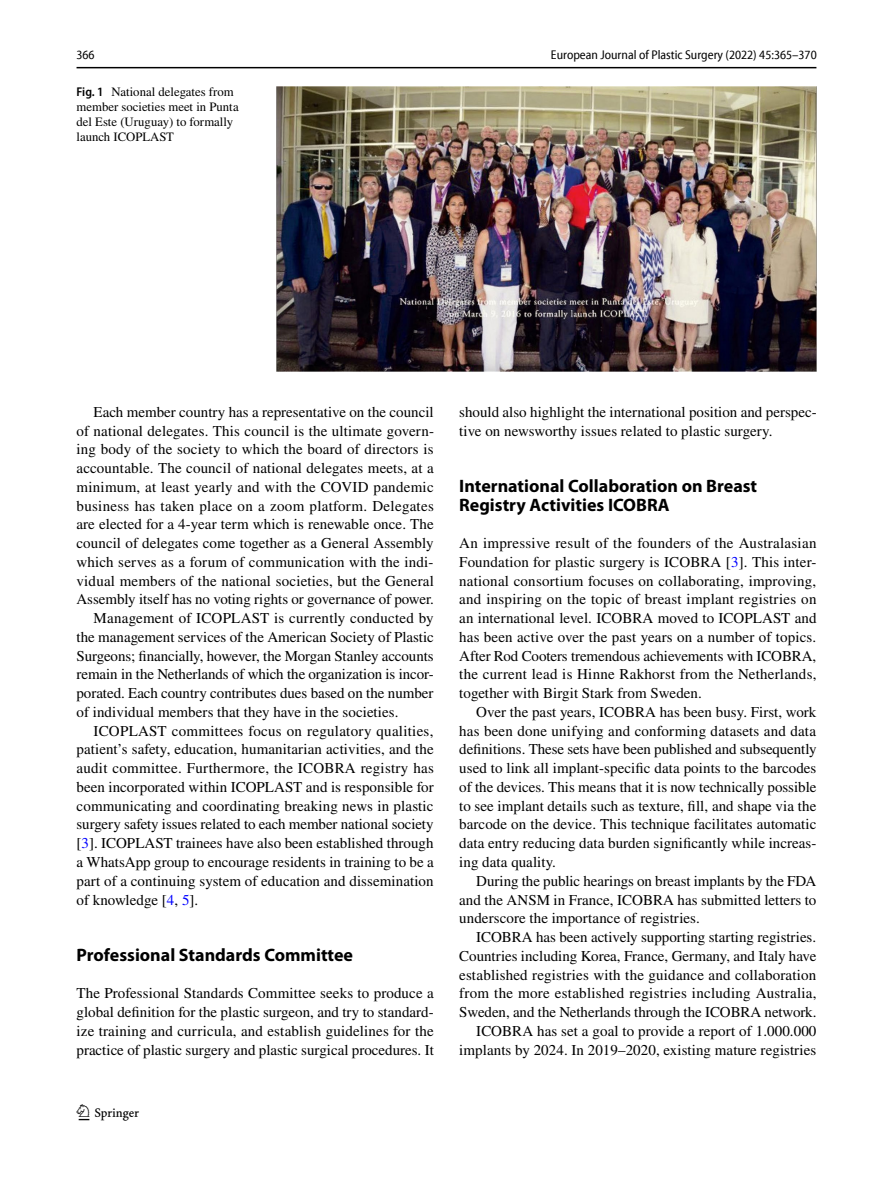
<style>
.page{position:relative;width:893px;height:1187px;background:#fff}
.page>*{position:absolute;margin:0;border:0;box-sizing:border-box;transform-origin:0 0}
.t1{font:22.5px "Springnew Regular 2";color:#000}
.t2{font:700 18px/18.8px "Myriad Pro";color:#000}
.t3{font:15px/18.8px "STIX";letter-spacing:.005em;color:#000;text-align:justify}
.t4{font:12.75px/15px "STIX";color:#000}
.t5{font:semi-condensed 12.75px "Myriad Pro Unic";color:#000}
.s1{font-family:"Myriad Pro";font-weight:600;font-stretch:semi-condensed}
.s2{color:#00f}
</style>
<div class="page">
<hr style="left:77px;top:67px;width:739px;height:1px;background:#000">
<img style="left:276px;top:87px;width:540px;height:284px">
<p class="t5" style="left:77px;top:50px;width:20px">366</p>
<p class="t5" style="left:551px;top:50px;width:267px">European Journal of Plastic Surgery (2022) 45:365–370</p>
<p class="t4" style="left:77px;top:85px;width:164px"><span class="s1">Fig. 1</span> National delegates from member societies meet in Punta del Este (Uruguay) to formally launch ICOPLAST</p>
<p class="t3" style="left:94px;top:403px;width:342px">Each member country has a representative on the council</p>
<p class="t3" style="left:77px;top:422px;width:359px">of national delegates. This council is the ultimate govern-</p>
<p class="t3" style="left:77px;top:441px;width:358px">ing body of the society to which the board of directors is</p>
<p class="t3" style="left:77px;top:459px;width:359px">accountable. The council of national delegates meets, at a</p>
<p class="t3" style="left:77px;top:478px;width:359px">minimum, at least yearly and with the COVID pandemic</p>
<p class="t3" style="left:77px;top:497px;width:359px">business has taken place on a zoom platform. Delegates</p>
<p class="t3" style="left:77px;top:516px;width:359px">are elected for a 4-year term which is renewable once. The</p>
<p class="t3" style="left:77px;top:534px;width:359px">council of delegates come together as a General Assembly</p>
<p class="t3" style="left:77px;top:553px;width:359px">which serves as a forum of communication with the indi-</p>
<p class="t3" style="left:77px;top:572px;width:359px">vidual members of the national societies, but the General</p>
<p class="t3" style="left:77px;top:591px;width:359px">Assembly itself has no voting rights or governance of power.</p>
<p class="t3" style="left:94px;top:609px;width:342px">Management of ICOPLAST is currently conducted by</p>
<p class="t3" style="left:77px;top:628px;width:359px">the management services of the American Society of Plastic</p>
<p class="t3" style="left:77px;top:647px;width:359px">Surgeons; financially, however, the Morgan Stanley accounts</p>
<p class="t3" style="left:77px;top:666px;width:359px">remain in the Netherlands of which the organization is incor-</p>
<p class="t3" style="left:77px;top:684px;width:358px">porated. Each country contributes dues based on the number</p>
<p class="t3" style="left:77px;top:703px;width:323px">of individual members that they have in the societies.</p>
<p class="t3" style="left:94px;top:722px;width:341px">ICOPLAST committees focus on regulatory qualities,</p>
<p class="t3" style="left:77px;top:741px;width:359px">patient’s safety, education, humanitarian activities, and the</p>
<p class="t3" style="left:77px;top:759px;width:359px">audit committee. Furthermore, the ICOBRA registry has</p>
<p class="t3" style="left:77px;top:778px;width:359px">been incorporated within ICOPLAST and is responsible for</p>
<p class="t3" style="left:77px;top:797px;width:359px">communicating and coordinating breaking news in plastic</p>
<p class="t3" style="left:77px;top:816px;width:358px">surgery safety issues related to each member national society</p>
<p class="t3" style="left:77px;top:834px;width:358px">[<span class="s2">3</span>]. ICOPLAST trainees have also been established through</p>
<p class="t3" style="left:77px;top:853px;width:359px">a WhatsApp group to encourage residents in training to be a</p>
<p class="t3" style="left:77px;top:872px;width:359px">part of a continuing system of education and dissemination</p>
<p class="t3" style="left:77px;top:891px;width:123px">of knowledge [<span class="s2">4</span>, <span class="s2">5</span>].</p>
<p class="t2" style="left:77px;top:944px;width:278px">Professional Standards Committee</p>
<p class="t3" style="left:77px;top:984px;width:359px">The Professional Standards Committee seeks to produce a global definition for the plastic surgeon, and try to standard&shy;ize training and curricula, and establish guidelines for the practice of plastic surgery and plastic surgical procedures. It</p>
<h1 class="t1" style="left:79px;top:1104px;width:62px">1 3</h1>
<p class="t3" style="left:459px;top:403px;width:359px">should also highlight the international position and perspec&shy;tive on newsworthy issues related to plastic surgery.</p>
<p class="t2" style="left:459px;top:475px;width:299px">International Collaboration on Breast<br>Registry Activities ICOBRA</p>
<p class="t3" style="left:459px;top:534px;width:359px">An impressive result of the founders of the Australasian Foundation for plastic surgery is ICOBRA [<span class="s2">3</span>]. This inter&shy;national consortium focuses on collaborating, improving, and inspiring on the topic of breast implant registries on an international level. ICOBRA moved to ICOPLAST and has been active over the past years on a number of topics.<br>After Rod Cooters tremendous achievements with ICOBRA, the current lead is Hinne Rakhorst from the Netherlands, together with Birgit Stark from Sweden.</p>
<p class="t3" style="left:459px;top:703px;width:359px;text-indent:17px">Over the past years, ICOBRA has been busy. First, work has been done unifying and conforming datasets and data definitions. These sets have been published and subsequently used to link all implant-specific data points to the barcodes of the devices. This means that it is now technically possible to see implant details such as texture, fill, and shape via the barcode on the device. This technique facilitates automatic data entry reducing data burden significantly while increas&shy;ing data quality.</p>
<p class="t3" style="left:459px;top:872px;width:359px;text-indent:17px">During the public hearings on breast implants by the FDA and the ANSM in France, ICOBRA has submitted letters to underscore the importance of registries.</p>
<p class="t3" style="left:459px;top:928px;width:359px;text-align:right">ICOBRA has been actively supporting starting registries.<br>Countries including Korea, France, Germany, and Italy have established registries with the guidance and collaboration from the more established registries including Australia, Sweden, and the Netherlands through the ICOBRA network.<br>ICOBRA has set a goal to provide a report of 1.000.000 implants by 2024. In 2019–2020, existing mature registries</p>
</div>
